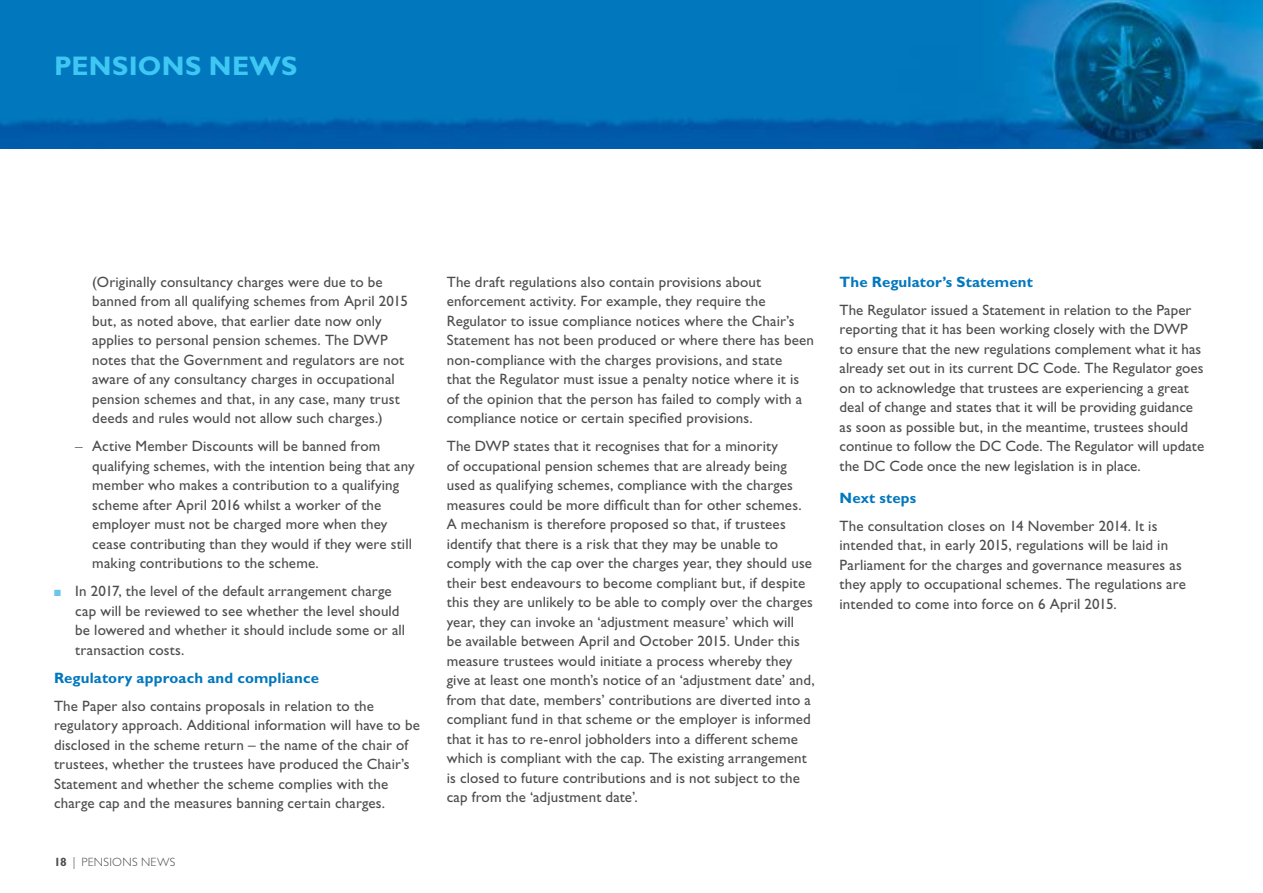
<style>
.page{position:relative;width:1263px;height:893px;background:#fff}
.page>*{position:absolute;margin:0;border:0;box-sizing:border-box;transform-origin:0 0}
.t1{font:700 27px "Gill Sans Std";letter-spacing:.015em;color:#3fc7f4}
.t2{font:15px/19.5px "Gill Sans Std";letter-spacing:.01em;color:#4d4d4f}
.t3{font:700 15px "Gill Sans Std";letter-spacing:.01em;color:#0077be}
.t4{font:300 12px "Gill Sans Std";letter-spacing:.025em;color:#4d4d4f}
.s1{font-family:"Times New Roman"}
.s2{color:#6bc5ef}
.s3{font-weight:700}
</style>
<div class="page">
<img style="left:0;top:0;width:1263px;height:149px">
<h1 class="t1" style="left:54px;top:50px;width:245px">PENSIONS NEWS</h1>
<p class="t2" style="left:92px;top:272px;width:317px">(Originally consultancy charges were due to be banned from all qualifying schemes from April 2015 but, as noted above, that earlier date now only applies to personal pension schemes. The DWP notes that the Government and regulators are not aware of any consultancy charges in occupational pension schemes and that, in any case, many trust deeds and rules would not allow such charges.)</p>
<p class="t2" style="left:92px;top:436px;width:324px;text-indent:-17px"><span class="s1">–</span> Active Member Discounts will be banned from qualifying schemes, with the intention being that any member who makes a contribution to a qualifying scheme after April 2016 whilst a worker of the employer must not be charged more when they cease contributing than they would if they were still making contributions to the scheme.</p>
<p class="t2" style="left:75px;top:581px;width:331px;text-indent:-21px"><span class="s2">■</span> In 2017, the level of the default arrangement charge cap will be reviewed to see whether the level should be lowered and whether it should include some or all transaction costs.</p>
<p class="t3" style="left:54px;top:669px;width:266px">Regulatory approach and compliance</p>
<p class="t2" style="left:54px;top:696px;width:367px">The Paper also contains proposals in relation to the regulatory approach. Additional information will have to be disclosed in the scheme return – the name of the chair of trustees, whether the trustees have produced the Chair’s Statement and whether the scheme complies with the charge cap and the measures banning certain charges.</p>
<p class="t4" style="left:54px;top:855px;width:123px"><span class="s3">18</span> | PENSIONS NEWS</p>
<p class="t2" style="left:447px;top:272px;width:369px">The draft regulations also contain provisions about enforcement activity. For example, they require the Regulator to issue compliance notices where the Chair’s Statement has not been produced or where there has been non-compliance with the charges provisions, and state<br>that the Regulator must issue a penalty notice where it is of the opinion that the person has failed to comply with a compliance notice or certain specified provisions.</p>
<p class="t2" style="left:447px;top:436px;width:369px">The DWP states that it recognises that for a minority<br>of occupational pension schemes that are already being used as qualifying schemes, compliance with the charges measures could be more difficult than for other schemes.<br>A mechanism is therefore proposed so that, if trustees identify that there is a risk that they may be unable to comply with the cap over the charges year, they should use their best endeavours to become compliant but, if despite this they are unlikely to be able to comply over the charges year, they can invoke an ‘adjustment measure’ which will<br>be available between April and October 2015. Under this measure trustees would initiate a process whereby they give at least one month’s notice of an ‘adjustment date’ and, from that date, members’ contributions are diverted into a compliant fund in that scheme or the employer is informed that it has to re-enrol jobholders into a different scheme which is compliant with the cap. The existing arrangement is closed to future contributions and is not subject to the cap from the ‘adjustment date’.</p>
<p class="t3" style="left:839px;top:273px;width:195px">The Regulator’s Statement</p>
<p class="t2" style="left:839px;top:300px;width:366px">The Regulator issued a Statement in relation to the Paper reporting that it has been working closely with the DWP to ensure that the new regulations complement what it has already set out in its current DC Code. The Regulator goes on to acknowledge that trustees are experiencing a great deal of change and states that it will be providing guidance as soon as possible but, in the meantime, trustees should continue to follow the DC Code. The Regulator will update the DC Code once the new legislation is in place.</p>
<p class="t3" style="left:839px;top:489px;width:78px">Next steps</p>
<p class="t2" style="left:839px;top:516px;width:348px">The consultation closes on 14 November 2014. It is intended that, in early 2015, regulations will be laid in Parliament for the charges and governance measures as they apply to occupational schemes. The regulations are intended to come into force on 6 April 2015.</p>
</div>
